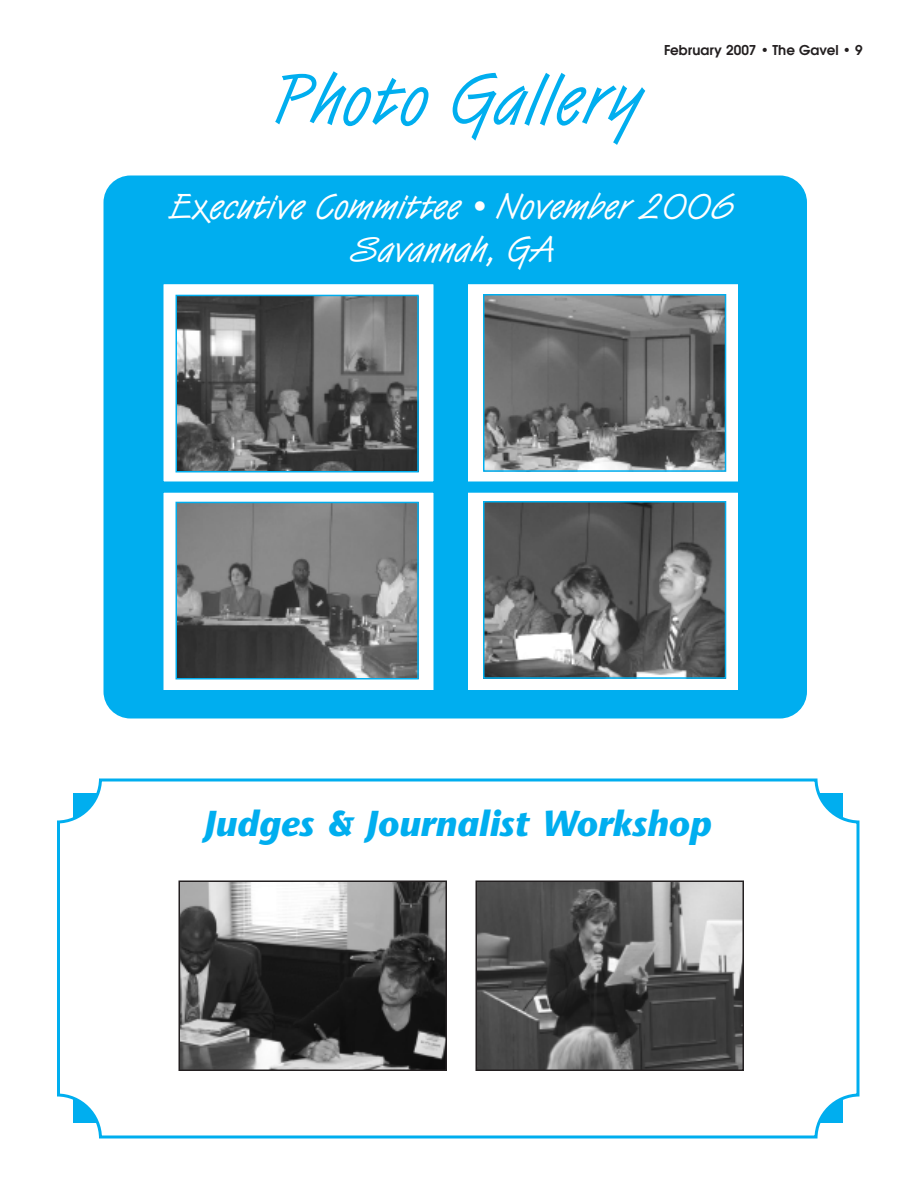
<style>
.page{position:relative;width:918px;height:1188px;background:#fff}
.page>*{position:absolute;margin:0;border:0;box-sizing:border-box;transform-origin:0 0}
.t1{font:72px "Van Dijk Plain";color:#00aeef}
.t2{font:36px/43.2px "Van Dijk Plain";color:#fff;text-align:center}
.t3{font:italic 700 36px "Stone Sans";color:#00aeef}
.t4{font:600 13.5px "Avant Garde";color:#231f20}
</style>
<div class="page">
<div style="left:104px;top:176px;width:703px;height:542px;background:#00aeef;border-radius:27px"></div>
<div style="left:163px;top:283px;width:271px;height:199px;background:#fff"></div>
<div style="left:162px;top:283px;width:273px;height:200px;border:2px solid #00aeef"></div>
<div style="left:467px;top:283px;width:272px;height:199px;background:#fff"></div>
<div style="left:466px;top:283px;width:274px;height:200px;border:2px solid #00aeef"></div>
<div style="left:163px;top:492px;width:271px;height:199px;background:#fff"></div>
<div style="left:162px;top:491px;width:273px;height:201px;border:2px solid #00aeef"></div>
<div style="left:467px;top:492px;width:272px;height:199px;background:#fff"></div>
<div style="left:466px;top:491px;width:274px;height:201px;border:2px solid #00aeef"></div>
<img style="left:179px;top:298px;width:237px;height:171px">
<div style="left:176px;top:295px;width:243px;height:177px;border:2px solid #00aeef"></div>
<img style="left:179px;top:505px;width:237px;height:172px">
<div style="left:176px;top:502px;width:243px;height:178px;border:2px solid #00aeef"></div>
<img style="left:486px;top:504px;width:237px;height:172px">
<div style="left:483px;top:501px;width:243px;height:178px;border:2px solid #00aeef"></div>
<svg style="left:57px;top:778px;width:803px;height:360px"></svg>
<img style="left:181px;top:883px;width:263px;height:185px">
<div style="left:178px;top:880px;width:269px;height:191px;border:2px solid #231f20"></div>
<img style="left:479px;top:883px;width:262px;height:185px">
<div style="left:476px;top:880px;width:268px;height:191px;border:2px solid #231f20"></div>
<img style="left:486px;top:297px;width:237px;height:172px">
<div style="left:483px;top:294px;width:243px;height:178px;border:2px solid #00aeef"></div>
<h1 class="t1" style="left:275px;top:75px;width:370px">Photo Gallery</h1>
<p class="t4" style="left:664px;top:45px;width:200px">February 2007 • The Gavel • 9</p>
<p class="t2" style="left:171px;top:190px;width:565px">Executive Committee • November 2006<br>Savannah, GA</p>
<p class="t3" style="left:203px;top:810px;width:510px">Judges &amp; Journalist Workshop</p>
</div>
